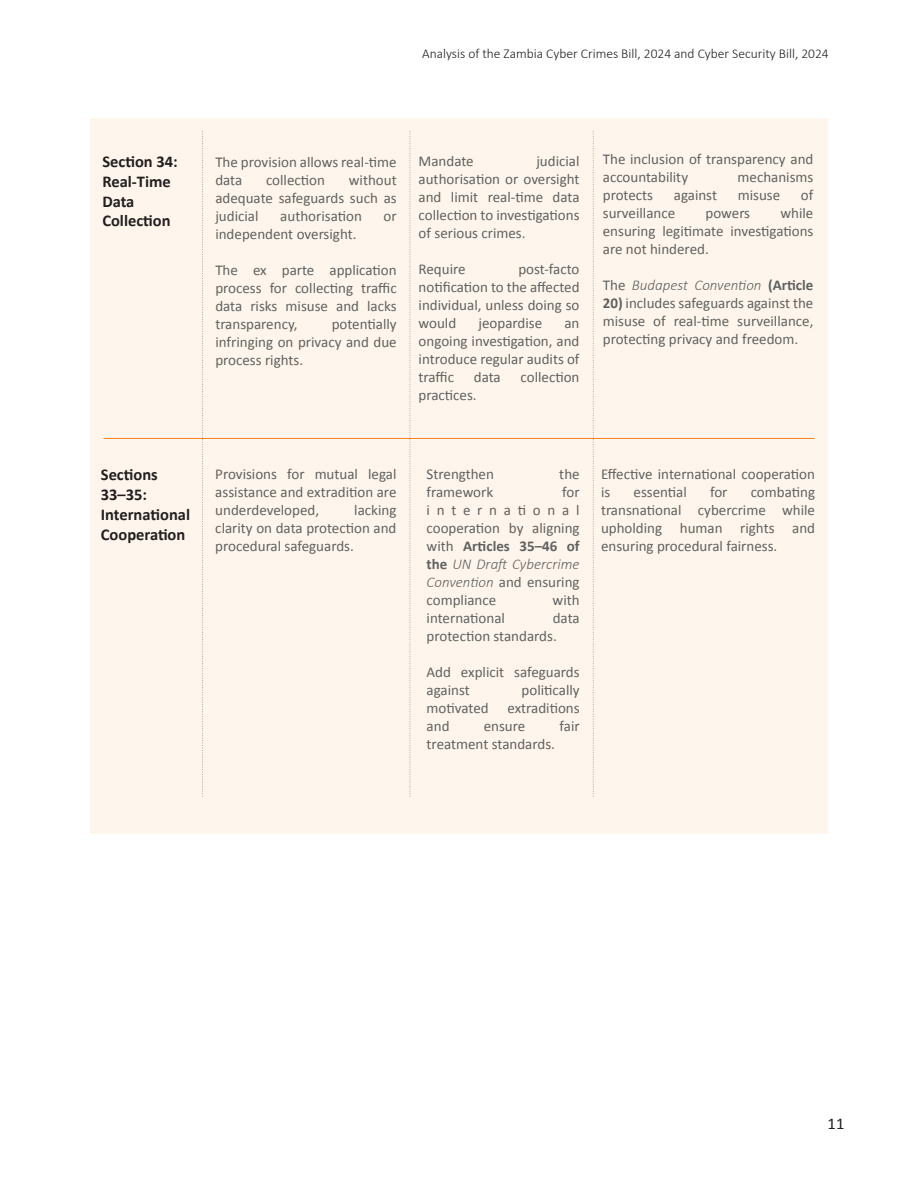
<style>
.page{position:relative;width:918px;height:1188px;background:#fff}
.page>*{position:absolute;margin:0;border:0;box-sizing:border-box;transform-origin:0 0}
.t1{font:700 16.5px/19.8px "Calibri";color:#231f20}
.t2{font:16.5px "Calibri";color:#231f20}
.t3{font:15px/18px "Calibri";color:#606160;text-align:justify}
.t4{font:italic 300 15px "Calibri";color:#606160}
.t5{font:300 13.5px "Calibri";color:#231f20}
.s1{font-weight:400;font-style:normal}
.s2{font-weight:700;font-style:normal}
.s3{font-weight:700}
.s4{font-weight:300;font-style:italic}
</style>
<div class="page">
<div style="left:90px;top:119px;width:738px;height:715px;background:#fef6ec"></div>
<svg style="left:202px;top:133px;width:1px;height:664px"></svg>
<svg style="left:409px;top:133px;width:1px;height:664px"></svg>
<svg style="left:593px;top:133px;width:1px;height:664px"></svg>
<hr style="left:104px;top:438px;width:711px;height:1px;background:#f58320">
<p class="t5" style="left:422px;top:45px;width:408px">Analysis of the Zambia Cyber Crimes Bill, 2024 and Cyber Security Bill, 2024</p>
<p class="t1" style="left:102px;top:151px;width:77px">Section 34:<br>Real-Time<br>Data<br>Collection</p>
<p class="t3" style="left:215px;top:153px;width:183px">The provision allows real-time data</p>
<p class="t3" style="left:215px;top:171px;width:183px;text-indent:134px">without adequate safeguards such as judicial</p>
<p class="t3" style="left:266px;top:171px;width:60px">collection</p>
<p class="t3" style="left:280px;top:207px;width:83px">authorisation</p>
<p class="t3" style="left:384px;top:207px;width:15px">or</p>
<p class="t3" style="left:215px;top:225px;width:143px">independent oversight.</p>
<p class="t3" style="left:215px;top:261px;width:183px">The ex parte application process for collecting traffic data risks misuse and lacks transparency,</p>
<p class="t3" style="left:215px;top:315px;width:183px;text-indent:116px">potentially infringing on privacy and due process rights.</p>
<p class="t3" style="left:419px;top:152px;width:162px;text-indent:118px">judicial authorisation or oversight and limit real-time data collection to investigations of serious crimes.</p>
<p class="t3" style="left:419px;top:260px;width:49px">Require</p>
<p class="t3" style="left:419px;top:152px;width:57px">Mandate</p>
<p class="t3" style="left:419px;top:260px;width:162px;text-indent:100px">post-facto notification to the affected individual, unless doing so would</p>
<p class="t3" style="left:479px;top:314px;width:65px">jeopardise</p>
<p class="t3" style="left:419px;top:314px;width:162px;text-indent:146px">an ongoing investigation, and introduce regular audits of traffic</p>
<p class="t3" style="left:474px;top:368px;width:28px">data</p>
<p class="t3" style="left:521px;top:368px;width:60px">collection</p>
<p class="t3" style="left:419px;top:386px;width:60px">practices.</p>
<p class="t3" style="left:603px;top:149px;width:212px">The inclusion of transparency and accountability</p>
<p class="t3" style="left:738px;top:167px;width:77px">mechanisms</p>
<p class="t3" style="left:603px;top:185px;width:52px">protects</p>
<p class="t3" style="left:674px;top:185px;width:45px">against</p>
<p class="t3" style="left:738px;top:185px;width:44px">misuse</p>
<p class="t3" style="left:801px;top:185px;width:14px">of</p>
<p class="t3" style="left:603px;top:203px;width:74px">surveillance</p>
<p class="t3" style="left:706px;top:203px;width:46px">powers</p>
<p class="t3" style="left:603px;top:203px;width:212px;text-indent:178px">while ensuring legitimate investigations are not hindered.</p>
<p class="t4" style="left:603px;top:275px;width:212px"><span class="s1">The</span> Budapest Convention <span class="s2">(Article</span></p>
<p class="t3" style="left:603px;top:293px;width:212px"><span class="s3">20)</span> includes safeguards against the misuse of real-time surveillance, protecting privacy and freedom.</p>
<p class="t1" style="left:101px;top:464px;width:91px">Sections<br>33–35:<br>International<br>Cooperation</p>
<p class="t3" style="left:215px;top:465px;width:183px">Provisions for mutual legal assistance and extradition are underdeveloped,</p>
<p class="t3" style="left:215px;top:501px;width:183px;text-indent:139px">lacking clarity on data protection and procedural safeguards.</p>
<p class="t3" style="left:427px;top:465px;width:69px">Strengthen</p>
<p class="t3" style="left:559px;top:465px;width:22px">the</p>
<p class="t3" style="left:427px;top:483px;width:68px">framework</p>
<p class="t3" style="left:427px;top:483px;width:155px;text-indent:136px">for international cooperation by aligning with <span class="s3">Articles 35–46 of the</span> <span class="s4">UN Draft Cybercrime Convention</span> and ensuring compliance</p>
<p class="t3" style="left:553px;top:591px;width:29px">with</p>
<p class="t3" style="left:427px;top:609px;width:80px">international</p>
<p class="t3" style="left:427px;top:609px;width:155px;text-indent:126px">data protection standards.</p>
<p class="t3" style="left:427px;top:663px;width:155px">Add explicit safeguards against</p>
<p class="t3" style="left:522px;top:681px;width:60px">politically</p>
<p class="t3" style="left:427px;top:699px;width:64px">motivated</p>
<p class="t3" style="left:507px;top:699px;width:74px">extraditions</p>
<p class="t3" style="left:427px;top:717px;width:24px">and</p>
<p class="t3" style="left:484px;top:717px;width:43px">ensure</p>
<p class="t3" style="left:560px;top:717px;width:22px">fair</p>
<p class="t3" style="left:427px;top:735px;width:130px">treatment standards.</p>
<p class="t3" style="left:601px;top:465px;width:216px">Effective international cooperation is</p>
<p class="t3" style="left:634px;top:483px;width:55px">essential</p>
<p class="t3" style="left:710px;top:483px;width:19px">for</p>
<p class="t3" style="left:601px;top:483px;width:216px;text-indent:150px">combating transnational cybercrime while upholding human rights and ensuring procedural fairness.</p>
<p class="t2" style="left:828px;top:1112px;width:18px">11</p>
</div>
